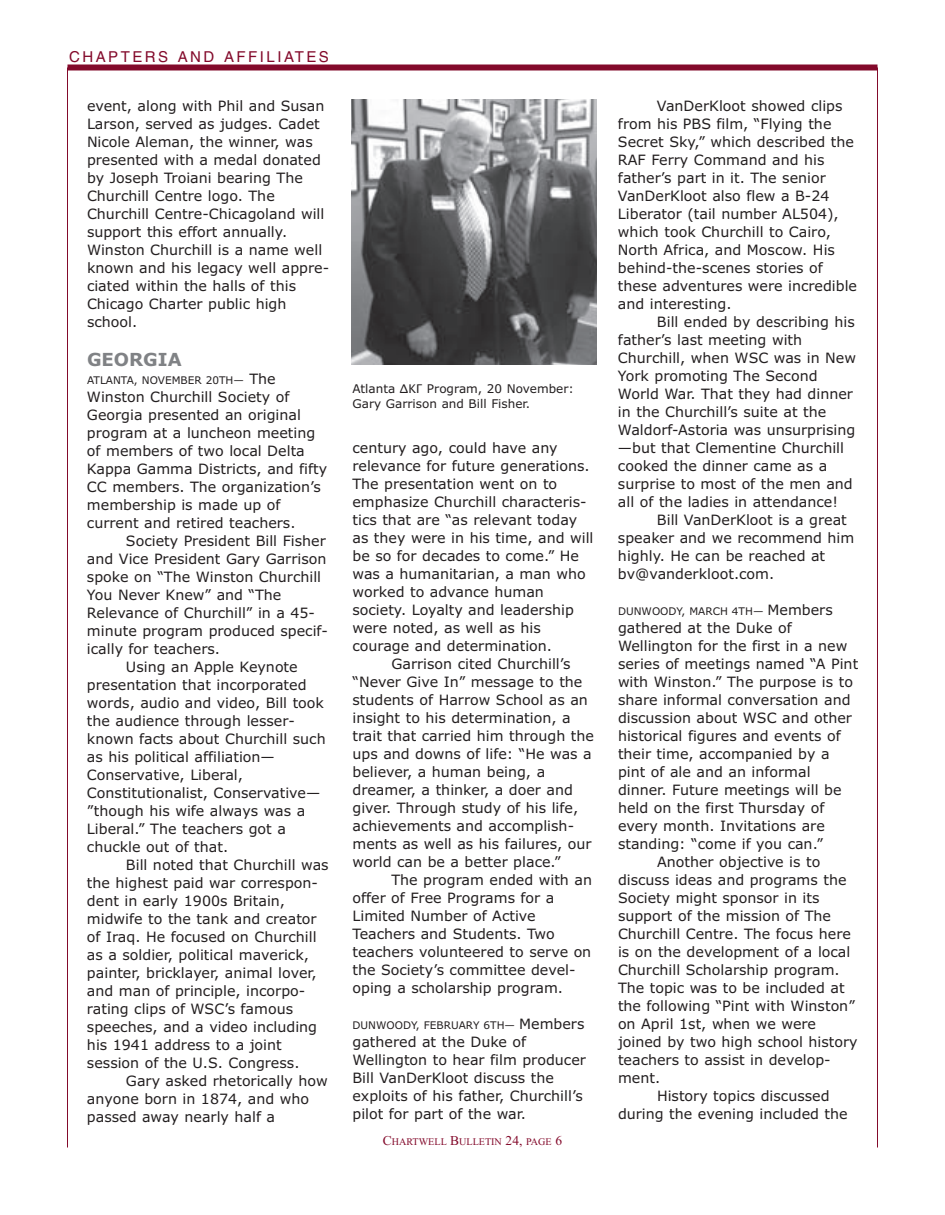
<style>
.page{position:relative;width:945px;height:1215px;background:#fff}
.page>*{position:absolute;margin:0;border:0;box-sizing:border-box;transform-origin:0 0}
.t1{font:700 18px "Verdana";color:#808285}
.t2{font:15px "Helvetica";letter-spacing:.165em;color:#830a2b}
.t3{font:14.25px/18px "Verdana";color:#231f20}
.t4{font:12px/14.2px "Verdana";color:#231f20}
.t5{font:10.5px "Verdana";color:#231f20}
.t6{font:10.2px "Times New Roman";color:#830a2b}
.s1{font-size:14.25px}
.s2{font-family:"Lucida Grande"}
.s3{font-size:13.5px}
</style>
<div class="page">
<hr style="left:67px;top:68px;width:1px;height:1080px;background:#830a2b">
<hr style="left:877px;top:68px;width:1px;height:1080px;background:#830a2b">
<div style="left:68px;top:64px;width:810px;height:6px;background:#830a2b"></div>
<img style="left:351px;top:99px;width:246px;height:265px">
<p class="t2" style="left:69px;top:51px;width:261px">CHAPTERS AND AFFILIATES</p>
<p class="t3" style="left:87px;top:98px;width:244px">event, along with Phil and Susan<br>Larson, served as judges. Cadet<br>Nicole Aleman, the winner, was presented with a medal donated by Joseph Troiani bearing The<br>Churchill Centre logo. The<br>Churchill Centre-Chicagoland will support this effort annually.<br>Winston Churchill is a name well known and his legacy well appre&shy;ciated within the halls of this<br>Chicago Charter public high school.</p>
<p class="t1" style="left:87px;top:352px;width:96px">GEORGIA</p>
<p class="t5" style="left:87px;top:376px;width:190px">ATLANTA, NOVEMBER 20TH— <span class="s1">The</span></p>
<p class="t3" style="left:87px;top:389px;width:242px">Winston Churchill Society of<br>Georgia presented an original program at a luncheon meeting of members of two local Delta<br>Kappa Gamma Districts, and fifty<br>CC members. The organization’s membership is made up of current and retired teachers.</p>
<p class="t3" style="left:126px;top:533px;width:201px">Society President Bill Fisher</p>
<p class="t3" style="left:87px;top:551px;width:241px">and Vice President Gary Garrison</p>
<p class="t3" style="left:87px;top:569px;width:236px">spoke on “The Winston Churchill</p>
<p class="t3" style="left:87px;top:587px;width:196px">You Never Knew” and “The</p>
<p class="t3" style="left:87px;top:605px;width:230px">Relevance of Churchill” in a 45-</p>
<p class="t3" style="left:87px;top:623px;width:243px">minute program produced specif-</p>
<p class="t3" style="left:87px;top:641px;width:135px">ically for teachers.</p>
<p class="t3" style="left:126px;top:659px;width:173px">Using an Apple Keynote</p>
<p class="t3" style="left:87px;top:677px;width:221px">presentation that incorporated</p>
<p class="t3" style="left:87px;top:695px;width:239px">words, audio and video, Bill took</p>
<p class="t3" style="left:87px;top:713px;width:209px">the audience through lesser-</p>
<p class="t3" style="left:87px;top:731px;width:240px">known facts about Churchill such</p>
<p class="t3" style="left:87px;top:749px;width:189px">as his political affiliation—</p>
<p class="t3" style="left:87px;top:767px;width:158px">Conservative, Liberal,</p>
<p class="t3" style="left:87px;top:785px;width:235px">Constitutionalist, Conservative—</p>
<p class="t3" style="left:87px;top:803px;width:220px">”though his wife always was a</p>
<p class="t3" style="left:87px;top:821px;width:200px">Liberal.” The teachers got a</p>
<p class="t3" style="left:87px;top:839px;width:143px">chuckle out of that.</p>
<p class="t3" style="left:126px;top:857px;width:204px">Bill noted that Churchill was</p>
<p class="t3" style="left:87px;top:875px;width:233px">the highest paid war correspon-</p>
<p class="t3" style="left:87px;top:893px;width:200px">dent in early 1900s Britain,</p>
<p class="t3" style="left:87px;top:911px;width:231px">midwife to the tank and creator</p>
<p class="t3" style="left:87px;top:929px;width:231px">of Iraq. He focused on Churchill</p>
<p class="t3" style="left:87px;top:947px;width:224px">as a soldier, political maverick,</p>
<p class="t3" style="left:87px;top:965px;width:231px">painter, bricklayer, animal lover,</p>
<p class="t3" style="left:87px;top:983px;width:220px">and man of principle, incorpo-</p>
<p class="t3" style="left:87px;top:1001px;width:208px">rating clips of WSC’s famous</p>
<p class="t3" style="left:87px;top:1019px;width:232px">speeches, and a video including</p>
<p class="t3" style="left:87px;top:1037px;width:196px">his 1941 address to a joint</p>
<p class="t3" style="left:87px;top:1055px;width:214px">session of the U.S. Congress.</p>
<p class="t3" style="left:126px;top:1073px;width:203px">Gary asked rhetorically how</p>
<p class="t3" style="left:87px;top:1091px;width:224px">anyone born in 1874, and who</p>
<p class="t3" style="left:87px;top:1109px;width:190px">passed away nearly half a</p>
<p class="t4" style="left:352px;top:383px;width:223px">Atlanta <span class="s2">ΔΚΓ</span> Program, 20 November:<br>Gary Garrison and Bill Fisher.</p>
<p class="t3" style="left:352px;top:440px;width:207px">century ago, could have any</p>
<p class="t3" style="left:352px;top:458px;width:239px">relevance for future generations.</p>
<p class="t3" style="left:352px;top:476px;width:206px">The presentation went on to</p>
<p class="t3" style="left:352px;top:494px;width:236px">emphasize Churchill characteris-</p>
<p class="t3" style="left:352px;top:512px;width:226px">tics that are “as relevant today</p>
<p class="t3" style="left:352px;top:530px;width:242px">as they were in his time, and will</p>
<p class="t3" style="left:352px;top:548px;width:228px">be so for decades to come.” He</p>
<p class="t3" style="left:352px;top:566px;width:235px">was a humanitarian, a man who</p>
<p class="t3" style="left:352px;top:584px;width:193px">worked to advance human</p>
<p class="t3" style="left:352px;top:602px;width:223px">society. Loyalty and leadership</p>
<p class="t3" style="left:352px;top:620px;width:190px">were noted, as well as his</p>
<p class="t3" style="left:352px;top:638px;width:201px">courage and determination.</p>
<p class="t3" style="left:392px;top:656px;width:181px">Garrison cited Churchill’s</p>
<p class="t3" style="left:352px;top:674px;width:231px">“Never Give In” message to the</p>
<p class="t3" style="left:352px;top:692px;width:237px">students of Harrow School as an</p>
<p class="t3" style="left:352px;top:710px;width:220px">insight to his determination, a</p>
<p class="t3" style="left:352px;top:728px;width:243px">trait that carried him through the</p>
<p class="t3" style="left:352px;top:746px;width:241px">ups and downs of life: “He was a</p>
<p class="t3" style="left:352px;top:764px;width:194px">believer, a human being, a</p>
<p class="t3" style="left:352px;top:782px;width:222px">dreamer, a thinker, a doer and</p>
<p class="t3" style="left:352px;top:800px;width:227px">giver. Through study of his life,</p>
<p class="t3" style="left:352px;top:818px;width:223px">achievements and accomplish-</p>
<p class="t3" style="left:352px;top:836px;width:241px">ments as well as his failures, our</p>
<p class="t3" style="left:352px;top:854px;width:210px">world can be a better place.”</p>
<p class="t3" style="left:392px;top:872px;width:202px">The program ended with an</p>
<p class="t3" style="left:352px;top:890px;width:203px">offer of Free Programs for a</p>
<p class="t3" style="left:352px;top:908px;width:185px">Limited Number of Active</p>
<p class="t3" style="left:352px;top:926px;width:204px">Teachers and Students. Two</p>
<p class="t3" style="left:352px;top:944px;width:240px">teachers volunteered to serve on</p>
<p class="t3" style="left:352px;top:962px;width:225px">the Society’s committee devel-</p>
<p class="t3" style="left:352px;top:980px;width:212px">oping a scholarship program.</p>
<p class="t5" style="left:352px;top:1021px;width:233px">DUNWOODY, FEBRUARY 6TH— <span class="s1">Members</span></p>
<p class="t3" style="left:352px;top:1034px;width:235px">gathered at the Duke of<br>Wellington to hear film producer<br>Bill VanDerKloot discuss the exploits of his father, Churchill’s pilot for part of the war.</p>
<p class="t6" style="left:383px;top:1135px;width:181px"><span class="s3">C</span>HARTWELL <span class="s3">B</span>ULLETIN <span class="s3">24,</span> PAGE <span class="s3">6</span></p>
<p class="t3" style="left:618px;top:98px;width:241px;text-indent:39px">VanDerKloot showed clips from his PBS film, “Flying the<br>Secret Sky,” which described the<br>RAF Ferry Command and his father’s part in it. The senior<br>VanDerKloot also flew a B-24<br>Liberator (tail number AL504), which took Churchill to Cairo,<br>North Africa, and Moscow. His behind-the-scenes stories of these adventures were incredible and interesting.</p>
<p class="t3" style="left:618px;top:314px;width:240px;text-indent:39px">Bill ended by describing his father’s last meeting with<br>Churchill, when WSC was in New<br>York promoting The Second<br>World War. That they had dinner in the Churchill’s suite at the<br>Waldorf-Astoria was unsurprising —but that Clementine Churchill cooked the dinner came as a surprise to most of the men and all of the ladies in attendance!</p>
<p class="t3" style="left:618px;top:512px;width:238px;text-indent:39px">Bill VanDerKloot is a great speaker and we recommend him highly. He can be reached at bv@vanderkloot.com.</p>
<p class="t5" style="left:618px;top:607px;width:216px">DUNWOODY, MARCH 4TH— <span class="s1">Members</span></p>
<p class="t3" style="left:618px;top:620px;width:175px">gathered at the Duke of</p>
<p class="t3" style="left:618px;top:638px;width:231px">Wellington for the first in a new</p>
<p class="t3" style="left:618px;top:656px;width:242px">series of meetings named “A Pint</p>
<p class="t3" style="left:618px;top:674px;width:237px">with Winston.” The purpose is to</p>
<p class="t3" style="left:618px;top:692px;width:234px">share informal conversation and</p>
<p class="t3" style="left:618px;top:710px;width:235px">discussion about WSC and other</p>
<p class="t3" style="left:618px;top:728px;width:224px">historical figures and events of</p>
<p class="t3" style="left:618px;top:746px;width:213px">their time, accompanied by a</p>
<p class="t3" style="left:618px;top:764px;width:194px">pint of ale and an informal</p>
<p class="t3" style="left:618px;top:782px;width:225px">dinner. Future meetings will be</p>
<p class="t3" style="left:618px;top:800px;width:208px">held on the first Thursday of</p>
<p class="t3" style="left:618px;top:818px;width:208px">every month. Invitations are</p>
<p class="t3" style="left:618px;top:836px;width:206px">standing: “come if you can.”</p>
<p class="t3" style="left:657px;top:854px;width:165px">Another objective is to</p>
<p class="t3" style="left:618px;top:872px;width:230px">discuss ideas and programs the</p>
<p class="t3" style="left:618px;top:890px;width:203px">Society might sponsor in its</p>
<p class="t3" style="left:618px;top:908px;width:215px">support of the mission of The</p>
<p class="t3" style="left:618px;top:926px;width:235px">Churchill Centre. The focus here</p>
<p class="t3" style="left:618px;top:944px;width:234px">is on the development of a local</p>
<p class="t3" style="left:618px;top:962px;width:223px">Churchill Scholarship program.</p>
<p class="t3" style="left:618px;top:980px;width:228px">The topic was to be included at</p>
<p class="t3" style="left:618px;top:998px;width:238px">the following “Pint with Winston”</p>
<p class="t3" style="left:618px;top:1016px;width:200px">on April 1st, when we were</p>
<p class="t3" style="left:618px;top:1034px;width:241px">joined by two high school history</p>
<p class="t3" style="left:618px;top:1052px;width:214px">teachers to assist in develop-</p>
<p class="t3" style="left:618px;top:1070px;width:44px">ment.</p>
<p class="t3" style="left:657px;top:1088px;width:174px">History topics discussed</p>
<p class="t3" style="left:618px;top:1106px;width:231px">during the evening included the</p>
</div>
